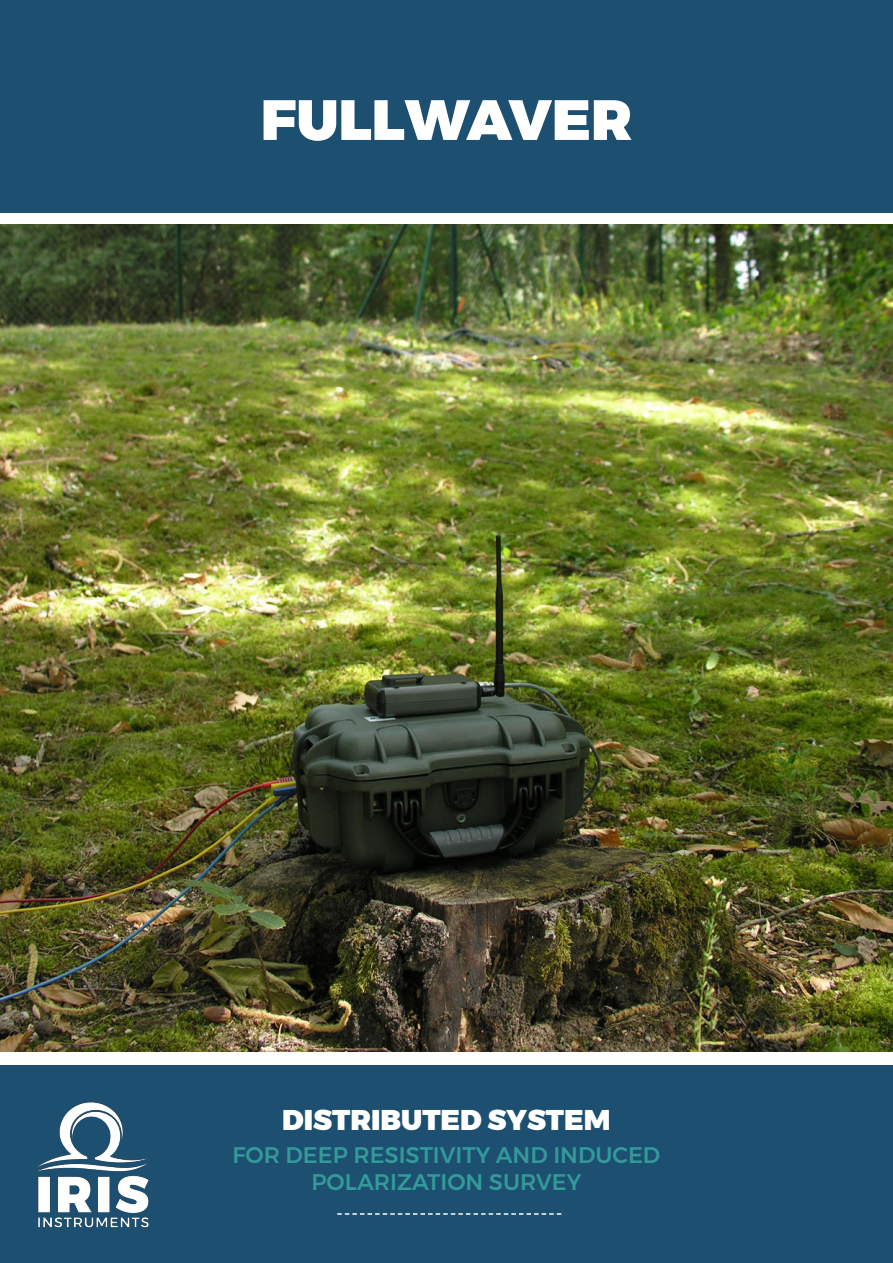
<style>
.page{position:relative;width:893px;height:1263px;background:#fff}
.page>*{position:absolute;margin:0;border:0;box-sizing:border-box;transform-origin:0 0}
.t1{font:900 56.7px "Montserrat";color:#fff}
.t2{font:900 28.5px "Montserrat";color:#fff}
.t3{font:500 22.5px/27px "Montserrat";color:#399;text-align:center}
</style>
<div class="page">
<div style="left:0;top:1052px;width:893px;height:211px;background:#1c4f70"></div>
<img style="left:36px;top:1102px;width:113px;height:126px">
<svg style="left:337px;top:1213px;width:224px;height:2px"></svg>
<div style="left:0;top:0;width:893px;height:213px;background:#1c4f70"></div>
<img style="left:0;top:224px;width:893px;height:827px">
<p class="t1" style="left:261px;top:73px;width:373px">FULLWAVER</p>
<p class="t2" style="left:282px;top:1096px;width:330px">DISTRIBUTED SYSTEM</p>
<p class="t3" style="left:232px;top:1142px;width:429px">FOR DEEP RESISTIVITY AND INDUCED<br>POLARIZATION SURVEY</p>
</div>
